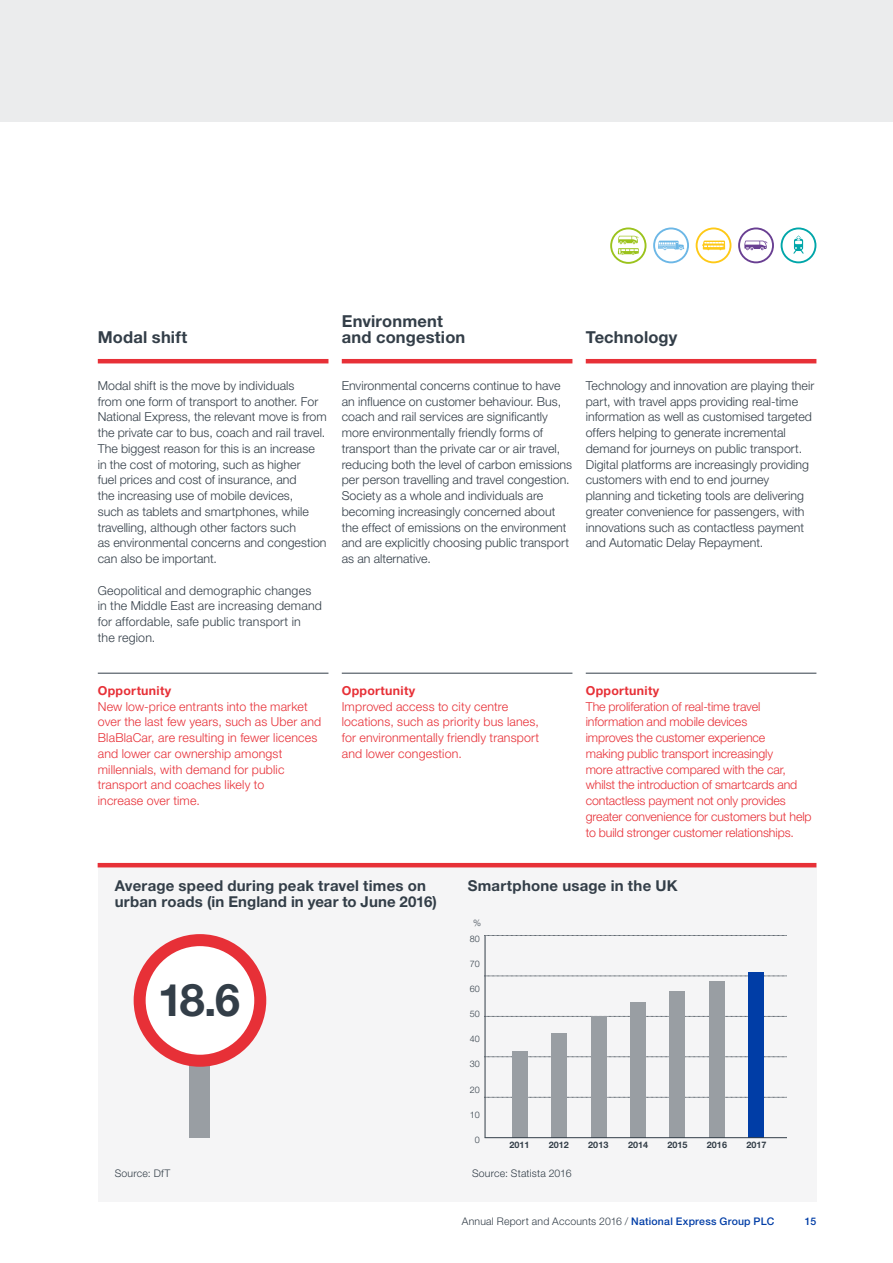
<style>
.page{position:relative;width:893px;height:1263px;background:#fff}
.page>*{position:absolute;margin:0;border:0;box-sizing:border-box;transform-origin:0 0}
.t1{font:700 45px "Helvetica Neue LT Std";color:#333e48}
.t2{font:700 16.5px/15.8px "Helvetica Neue LT Std";letter-spacing:.01em;color:#333e48}
.t3{font:700 15px/16.5px "Helvetica Neue LT Std";letter-spacing:.015em;color:#333e48}
.t4{font:300 12.3px/15.8px "Helvetica Neue LT Std";letter-spacing:.005em;color:#333e48}
.t5{font:300 12.3px/15.8px "Helvetica Neue LT Std";color:#e73037}
.t6{font:700 12.3px "Helvetica Neue LT Std";letter-spacing:.025em;color:#e73037}
.t7{font:300 10.5px "Helvetica Neue LT Std";letter-spacing:.02em;color:#333e48}
.t8{font:500 10.5px "Helvetica Neue LT Std";color:#003da6}
.t9{font:700 9px "Helvetica Neue LT Std";color:#333e48}
.t10{font:300 9px "Helvetica Neue LT Std";color:#333e48}
.s1{font-weight:500;color:#003da6}
</style>
<div class="page">
<div style="left:0;top:0;width:893px;height:122px;background:#ebeced"></div>
<svg style="left:739px;top:228px;width:34px;height:34px"></svg>
<div style="left:738px;top:227px;width:36px;height:36px;border:2px solid #693f92;border-radius:50%"></div>
<svg style="left:744px;top:241px;width:23px;height:9px"></svg>
<div style="left:781px;top:227px;width:35px;height:36px;border:2px solid #00a6a9;border-radius:50%"></div>
<svg style="left:793px;top:236px;width:11px;height:17px"></svg>
<svg style="left:697px;top:228px;width:33px;height:34px"></svg>
<div style="left:696px;top:227px;width:35px;height:36px;border:2px solid #fec917;border-radius:50%"></div>
<svg style="left:702px;top:241px;width:23px;height:9px"></svg>
<svg style="left:654px;top:228px;width:34px;height:34px"></svg>
<div style="left:653px;top:227px;width:36px;height:36px;border:2px solid #6cb7e6;border-radius:50%"></div>
<svg style="left:658px;top:241px;width:26px;height:9px"></svg>
<svg style="left:611px;top:228px;width:35px;height:35px"></svg>
<div style="left:610px;top:227px;width:36px;height:37px;border:2px solid #9bc31c;border-radius:50%"></div>
<svg style="left:618px;top:236px;width:21px;height:19px"></svg>
<hr style="left:98px;top:359px;width:230px;height:4px;background:#e73037">
<hr style="left:342px;top:359px;width:230px;height:4px;background:#e73037">
<hr style="left:586px;top:359px;width:230px;height:4px;background:#e73037">
<hr style="left:98px;top:673px;width:230px;height:1px;background:#333e48">
<hr style="left:342px;top:673px;width:230px;height:1px;background:#333e48">
<hr style="left:586px;top:673px;width:230px;height:1px;background:#333e48">
<div style="left:98px;top:863px;width:718px;height:338px;background:#f5f5f6"></div>
<svg style="left:486px;top:935px;width:300px;height:1px"></svg>
<svg style="left:486px;top:976px;width:300px;height:1px"></svg>
<svg style="left:486px;top:1016px;width:300px;height:1px"></svg>
<svg style="left:486px;top:1056px;width:300px;height:1px"></svg>
<svg style="left:486px;top:1097px;width:300px;height:1px"></svg>
<hr style="left:485px;top:935px;width:1px;height:203px;background:#333e48">
<div style="left:748px;top:972px;width:16px;height:166px;background:#003da6"></div>
<div style="left:709px;top:981px;width:16px;height:157px;background:#999ea3"></div>
<div style="left:670px;top:991px;width:15px;height:147px;background:#999ea3"></div>
<div style="left:630px;top:1002px;width:16px;height:136px;background:#999ea3"></div>
<div style="left:591px;top:1016px;width:15px;height:122px;background:#999ea3"></div>
<div style="left:551px;top:1033px;width:16px;height:105px;background:#999ea3"></div>
<div style="left:512px;top:1051px;width:15px;height:87px;background:#999ea3"></div>
<hr style="left:485px;top:1137px;width:301px;height:1px;background:#333e48">
<hr style="left:98px;top:863px;width:718px;height:4px;background:#e73037">
<div style="left:190px;top:1060px;width:20px;height:78px;background:#999ea3"></div>
<div style="left:140px;top:940px;width:120px;height:121px;background:#fff;border-radius:50%"></div>
<div style="left:134px;top:934px;width:132px;height:133px;border:12px solid #e73037;border-radius:50%"></div>
<h2 class="t2" style="left:98px;top:328px;width:91px">Modal shift</h2>
<p class="t4" style="left:98px;top:377px;width:230px">Modal shift is the move by individuals<br>from one form of transport to another. For National Express, the relevant move is from the private car to bus, coach and rail travel.<br>The biggest reason for this is an increase in the cost of motoring, such as higher<br>fuel prices and cost of insurance, and<br>the increasing use of mobile devices,<br>such as tablets and smartphones, while travelling, although other factors such<br>as environmental concerns and congestion can also be important.</p>
<p class="t4" style="left:98px;top:582px;width:226px">Geopolitical and demographic changes in the Middle East are increasing demand for affordable, safe public transport in<br>the region.</p>
<h2 class="t2" style="left:342px;top:313px;width:125px">Environment and congestion</h2>
<p class="t4" style="left:342px;top:377px;width:232px">Environmental concerns continue to have an influence on customer behaviour. Bus, coach and rail services are significantly more environmentally friendly forms of transport than the private car or air travel, reducing both the level of carbon emissions per person travelling and travel congestion.<br>Society as a whole and individuals are becoming increasingly concerned about the effect of emissions on the environment and are explicitly choosing public transport as an alternative.</p>
<h2 class="t2" style="left:586px;top:328px;width:93px">Technology</h2>
<p class="t4" style="left:586px;top:377px;width:230px">Technology and innovation are playing their part, with travel apps providing real-time information as well as customised targeted offers helping to generate incremental demand for journeys on public transport.<br>Digital platforms are increasingly providing customers with end to end journey planning and ticketing tools are delivering greater convenience for passengers, with innovations such as contactless payment and Automatic Delay Repayment.</p>
<p class="t6" style="left:98px;top:683px;width:75px">Opportunity</p>
<p class="t5" style="left:98px;top:698px;width:225px">New low-price entrants into the market over the last few years, such as Uber and BlaBlaCar, are resulting in fewer licences and lower car ownership amongst millennials, with demand for public transport and coaches likely to<br>increase over time.</p>
<p class="t6" style="left:342px;top:683px;width:75px">Opportunity</p>
<p class="t5" style="left:342px;top:698px;width:199px">Improved access to city centre locations, such as priority bus lanes, for environmentally friendly transport and lower congestion.</p>
<p class="t6" style="left:586px;top:683px;width:75px">Opportunity</p>
<p class="t5" style="left:586px;top:698px;width:227px">The proliferation of real-time travel information and mobile devices<br>improves the customer experience<br>making public transport increasingly<br>more attractive compared with the car, whilst the introduction of smartcards and contactless payment not only provides greater convenience for customers but help to build stronger customer relationships.</p>
<p class="t3" style="left:115px;top:877px;width:324px">Average speed during peak travel times on urban roads (in England in year to June 2016)</p>
<p class="t3" style="left:468px;top:877px;width:211px">Smartphone usage in the UK</p>
<p class="t10" style="left:473px;top:917px;width:10px">%</p>
<p class="t10" style="left:470px;top:933px;width:12px">80</p>
<h1 class="t1" style="left:158px;top:972px;width:84px">18.6</h1>
<p class="t10" style="left:470px;top:958px;width:12px">70</p>
<p class="t10" style="left:470px;top:983px;width:12px">60</p>
<p class="t10" style="left:470px;top:1008px;width:12px">50</p>
<p class="t10" style="left:470px;top:1033px;width:12px">40</p>
<p class="t10" style="left:470px;top:1059px;width:12px">30</p>
<p class="t10" style="left:470px;top:1084px;width:12px">20</p>
<p class="t10" style="left:470px;top:1109px;width:12px">10</p>
<p class="t10" style="left:475px;top:1134px;width:7px">0</p>
<p class="t9" style="left:509px;top:1139px;width:22px">2011</p>
<p class="t9" style="left:549px;top:1139px;width:22px">2012</p>
<p class="t9" style="left:588px;top:1139px;width:22px">2013</p>
<p class="t9" style="left:628px;top:1139px;width:22px">2014</p>
<p class="t9" style="left:667px;top:1139px;width:22px">2015</p>
<p class="t9" style="left:707px;top:1139px;width:22px">2016</p>
<p class="t9" style="left:746px;top:1139px;width:22px">2017</p>
<p class="t7" style="left:115px;top:1167px;width:57px">Source: DfT</p>
<p class="t7" style="left:472px;top:1167px;width:101px">Source: Statista 2016</p>
<p class="t7" style="left:462px;top:1214px;width:314px">Annual Report and Accounts 2016 / <span class="s1">National Express Group PLC</span></p>
<p class="t8" style="left:805px;top:1215px;width:13px">15</p>
</div>
